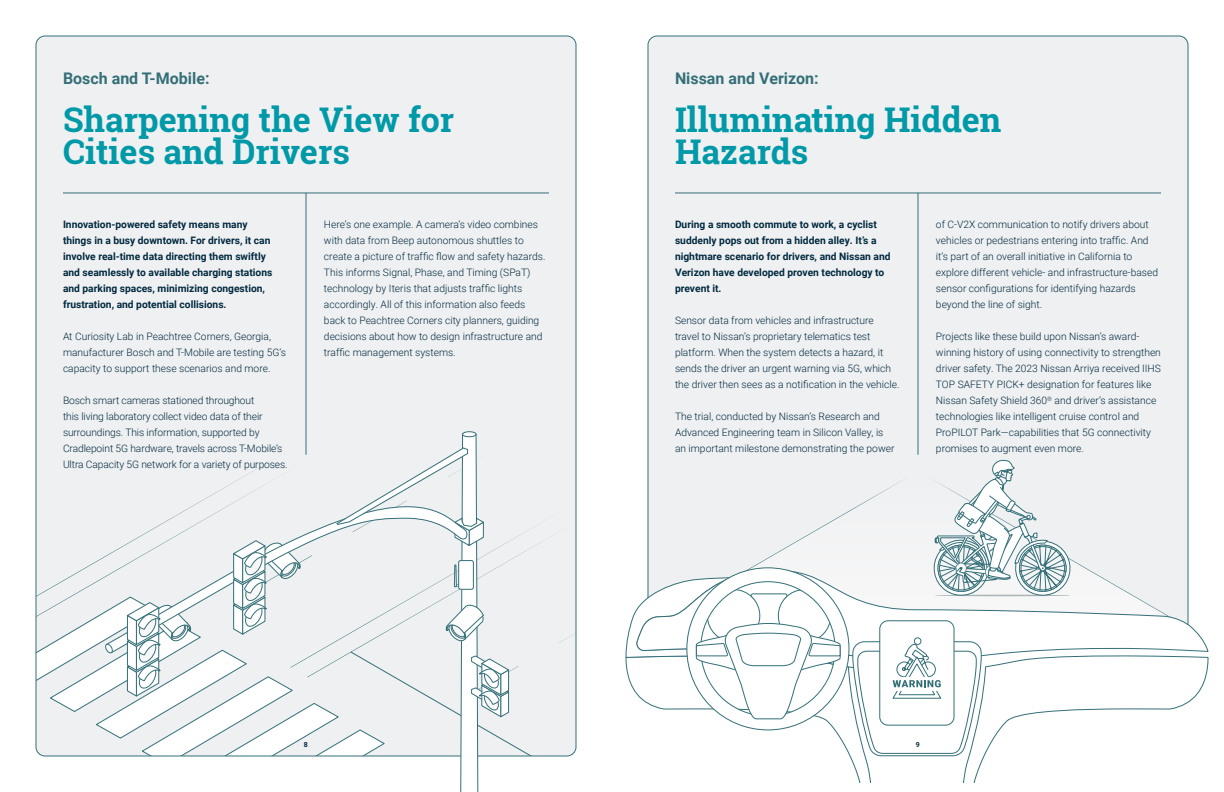
<style>
.page{position:relative;width:1224px;height:792px;background:#fff}
.page>*{position:absolute;margin:0;border:0;box-sizing:border-box;transform-origin:0 0}
.t1{font:700 34px/32px "Roboto Slab";color:#0099a8}
.t2{font:700 16px "Roboto";color:#346f78}
.t3{font:300 10.2px/16px "Roboto";color:#002940}
.t4{font:700 10.2px/16px "Roboto";color:#002940}
.t5{font:700 7px "Roboto";color:#002940}
</style>
<div class="page">
<div style="left:36px;top:36px;width:540px;height:720px;background:#eff0f1;border-radius:9px"></div>
<svg style="left:559px;top:634px;width:15px;height:9px"></svg>
<div style="left:648px;top:36px;width:540px;height:720px;background:#eff0f1;border-radius:9px"></div>
<svg style="left:626px;top:460px;width:583px;height:323px"></svg>
<div style="left:463px;top:432px;width:13px;height:5px;background:#fff;border-radius:50%"></div>
<div style="left:462px;top:431px;width:14px;height:6px;border:1px solid #346f78;border-radius:50%"></div>
<svg style="left:36px;top:434px;width:498px;height:358px"></svg>
<hr style="left:306px;top:193px;width:1px;height:262px;background:#346f78">
<hr style="left:63px;top:193px;width:486px;height:1px;background:#346f78">
<hr style="left:918px;top:193px;width:1px;height:262px;background:#346f78">
<hr style="left:675px;top:193px;width:486px;height:1px;background:#346f78">
<h2 class="t2" style="left:63px;top:67px;width:148px">Bosch and T-Mobile:</h2>
<h1 class="t1" style="left:63px;top:103px;width:393px">Sharpening the View for<br>Cities and Drivers</h1>
<h2 class="t2" style="left:675px;top:67px;width:145px">Nissan and Verizon:</h2>
<h1 class="t1" style="left:675px;top:103px;width:328px">Illuminating Hidden<br>Hazards</h1>
<p class="t4" style="left:63px;top:216px;width:211px">Innovation-powered safety means many things in a busy downtown. For drivers, it can involve real-time data directing them swiftly and seamlessly to available charging stations and parking spaces, minimizing congestion, frustration, and potential collisions.</p>
<p class="t3" style="left:63px;top:328px;width:224px">At Curiosity Lab in Peachtree Corners, Georgia, manufacturer Bosch and T-Mobile are testing 5G’s capacity to support these scenarios and more.</p>
<p class="t3" style="left:63px;top:392px;width:226px">Bosch smart cameras stationed throughout<br>this living laboratory collect video data of their surroundings. This information, supported by Cradlepoint 5G hardware, travels across T-Mobile’s Ultra Capacity 5G network for a variety of purposes.</p>
<p class="t3" style="left:324px;top:216px;width:223px">Here’s one example. A camera’s video combines with data from Beep autonomous shuttles to create a picture of traffic flow and safety hazards.<br>This informs Signal, Phase, and Timing (SPaT) technology by Iteris that adjusts traffic lights accordingly. All of this information also feeds back to Peachtree Corners city planners, guiding decisions about how to design infrastructure and traffic management systems.</p>
<p class="t3" style="left:936px;top:216px;width:224px">of C-V2X communication to notify drivers about vehicles or pedestrians entering into traffic. And it’s part of an overall initiative in California to explore different vehicle- and infrastructure-based sensor configurations for identifying hazards beyond the line of sight.</p>
<p class="t4" style="left:675px;top:216px;width:217px">During a smooth commute to work, a cyclist suddenly pops out from a hidden alley. It’s a nightmare scenario for drivers, and Nissan and Verizon have developed proven technology to prevent it.</p>
<p class="t3" style="left:675px;top:312px;width:226px">Sensor data from vehicles and infrastructure travel to Nissan’s proprietary telematics test platform. When the system detects a hazard, it sends the driver an urgent warning via 5G, which the driver then sees as a notification in the vehicle.</p>
<p class="t3" style="left:675px;top:408px;width:221px">The trial, conducted by Nissan’s Research and<br>Advanced Engineering team in Silicon Valley, is an important milestone demonstrating the power</p>
<p class="t3" style="left:936px;top:328px;width:226px">Projects like these build upon Nissan’s award&shy;winning history of using connectivity to strengthen driver safety. The 2023 Nissan Arriya received IIHS TOP SAFETY PICK+ designation for features like Nissan Safety Shield 360<sup>®</sup> and driver’s assistance technologies like intelligent cruise control and ProPILOT Park—capabilities that 5G connectivity promises to augment even more.</p>
<p class="t5" style="left:304px;top:740px;width:6px">8</p>
<p class="t5" style="left:916px;top:740px;width:6px">9</p>
</div>
